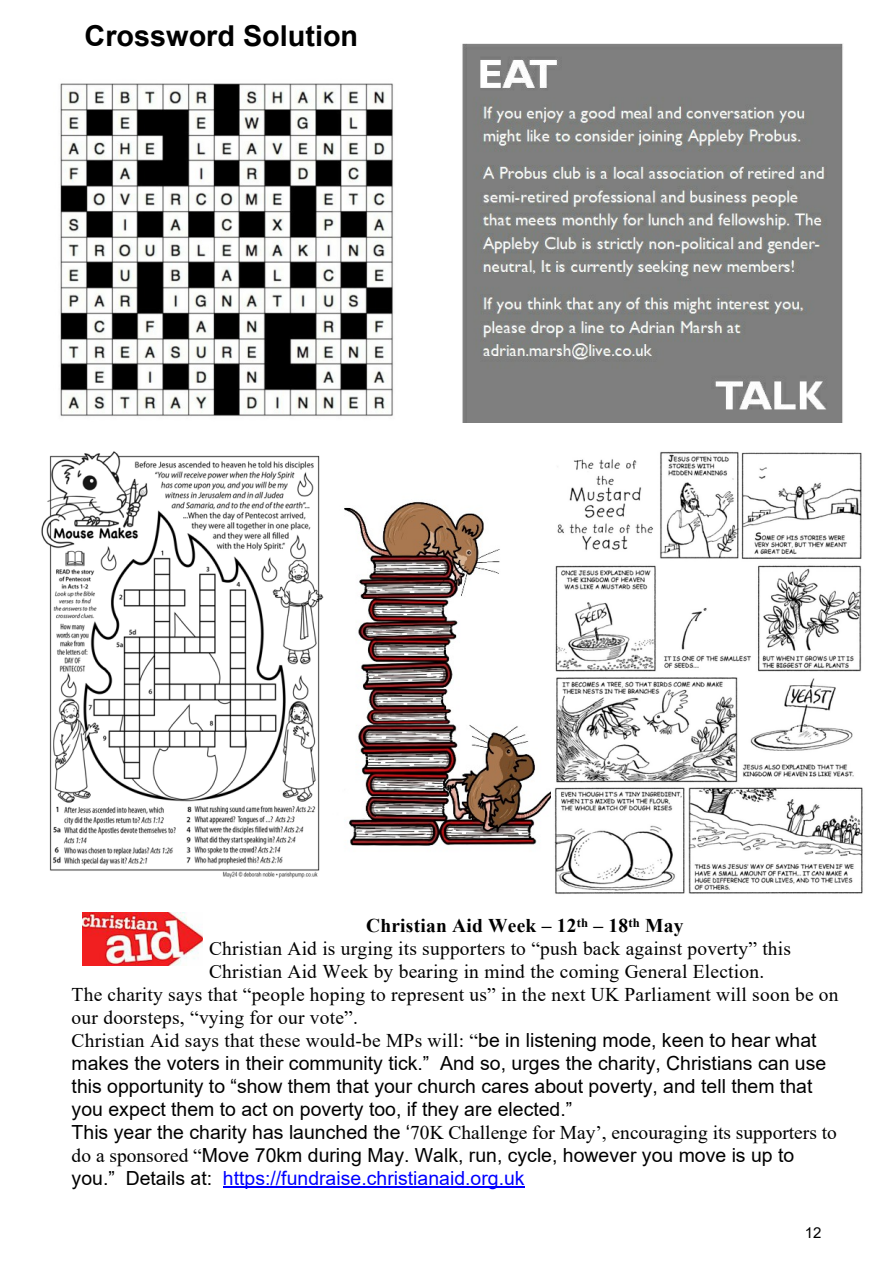
<style>
.page{position:relative;width:893px;height:1263px;background:#fff}
.page>*{position:absolute;margin:0;border:0;box-sizing:border-box;transform-origin:0 0}
.t1{font:700 28.8px "Arial";color:#000}
.t2{font:19.5px "Times New Roman";letter-spacing:.01em;color:#000}
.t3{font:19.5px/23px "Arial";color:#000}
.t4{font:700 19.5px "Times New Roman";letter-spacing:.01em;color:#000}
.t5{font:15px "Arial";color:#000}
.s1{font-family:"Arial"}
.s2{font-family:"Times New Roman"}
.s3{color:#00f}
</style>
<div class="page">
<img style="left:462px;top:43px;width:381px;height:380px">
<img style="left:41px;top:451px;width:283px;height:428px">
<img style="left:60px;top:83px;width:333px;height:334px">
<img style="left:344px;top:501px;width:207px;height:345px">
<hr style="left:223px;top:1186px;width:302px;height:2px;background:#00f">
<img style="left:83px;top:913px;width:119px;height:52px">
<img style="left:554px;top:451px;width:309px;height:443px">
<h1 class="t1" style="left:85px;top:25px;width:275px">Crossword Solution</h1>
<p class="t4" style="left:366px;top:919px;width:319px">Christian Aid Week – 12<sup>th</sup> – 18<sup>th</sup> May</p>
<p class="t2" style="left:209px;top:942px;width:584px">Christian Aid is urging its supporters to “push back against poverty” this</p>
<p class="t2" style="left:209px;top:965px;width:557px">Christian Aid Week by bearing in mind the coming General Election.</p>
<p class="t2" style="left:72px;top:988px;width:768px">The charity says that “people hoping to represent us” in the next UK Parliament will soon be on</p>
<p class="t2" style="left:72px;top:1011px;width:288px">our doorsteps, “vying for our vote”.</p>
<p class="t2" style="left:72px;top:1034px;width:746px">Christian Aid says that these would-be MPs will: “<span class="s1">be in listening mode, keen to hear what</span></p>
<p class="t3" style="left:72px;top:1054px;width:756px">makes the voters in their community tick.” And so, urges the charity, Christians can use this opportunity to “show them that your church cares about poverty, and tell them that you expect them to act on poverty too, if they are elected.”</p>
<p class="t2" style="left:72px;top:1126px;width:767px"><span class="s1">This year the charity has launched the ‘</span>70K Challenge for May’, encouraging its supporters to</p>
<p class="t3" style="left:72px;top:1146px;width:724px"><span class="s2">do a sponsored “</span>Move 70km during May. Walk, run, cycle, however you move is up to you.” Details at: <span class="s3">https://fundraise.christianaid.org.uk</span></p>
<p class="t5" style="left:805px;top:1227px;width:18px">12</p>
</div>
